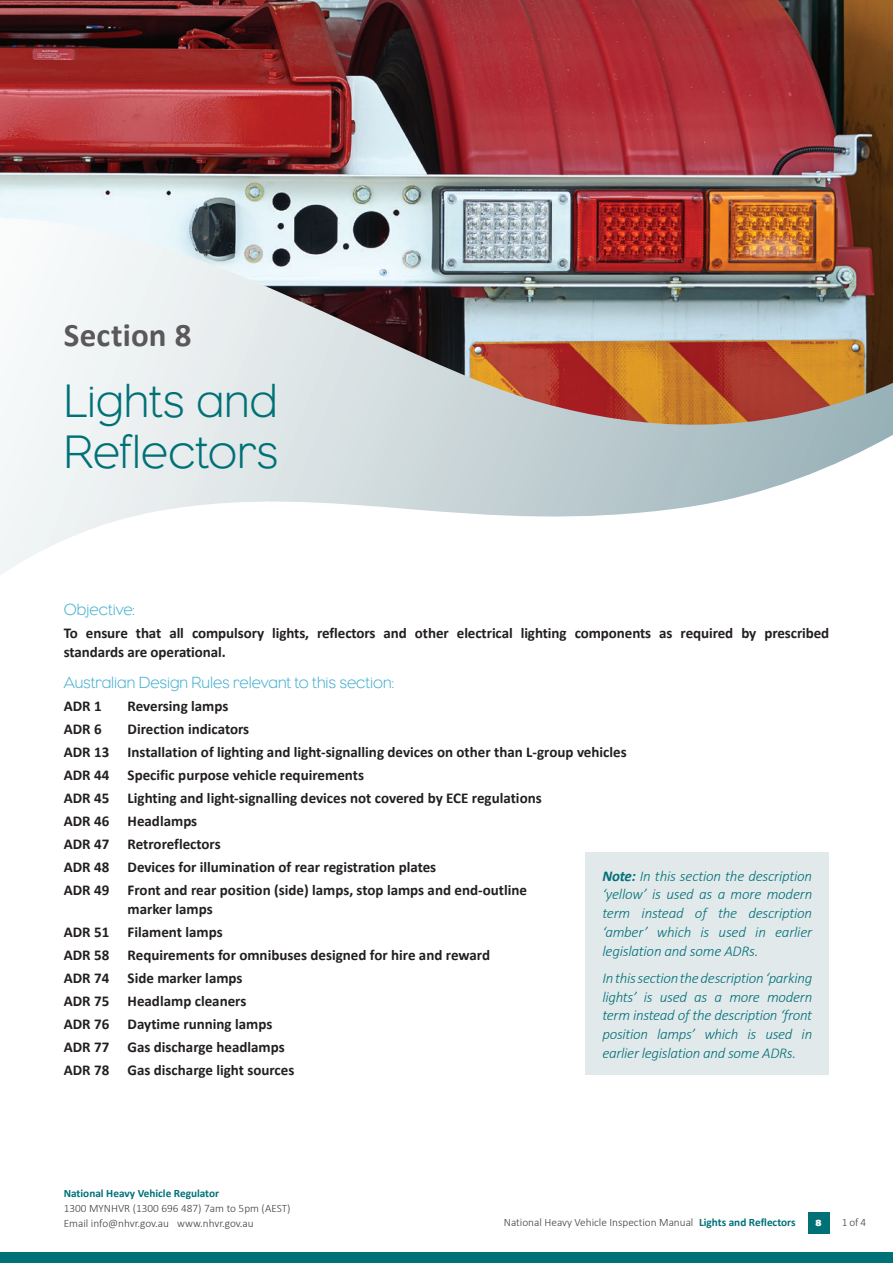
<style>
.page{position:relative;width:893px;height:1263px;background:#fff}
.page>*{position:absolute;margin:0;border:0;box-sizing:border-box;transform-origin:0 0}
.Heading{font:300 48px/51px "Eagle";letter-spacing:.005em;color:#017178}
.Section_Headings{font:700 33px "Calibri";letter-spacing:.005em;color:#5a5858}
._2015_Intro_Para{font:300 16.5px "Eagle";letter-spacing:-.005em;color:#45b0cf}
.ADR_marking{font:700 15px/18.8px "Calibri";color:#231f20}
._2015_Body_Copy{font:italic 300 15px/18.8px "Calibri";letter-spacing:-.015em;color:#017178;text-align:justify}
._2015_Body_Copy-2{font:700 15px/18.8px "Calibri";letter-spacing:-.005em;color:#231f20}
._2015_Body_Copy-3{font:300 11.25px/15px "Calibri";color:#3f3f3f}
.Page_Numbers{font:700 9px "Eagle";color:#fff}
.s1{font-weight:700}
.s2{font-weight:700;color:#017178}
</style>
<div class="page">
<div style="left:808px;top:1212px;width:21px;height:22px;background:#017178"></div>
<img style="left:0;top:0;width:893px;height:218px">
<div style="left:0;top:1252px;width:893px;height:11px;background:#017178"></div>
<svg style="left:0;top:218px;width:893px;height:357px"></svg>
<div style="left:585px;top:852px;width:244px;height:223px;background:#e2e9eb"></div>
<p class="Section_Headings" style="left:64px;top:312px;width:129px">Section 8</p>
<p class="Heading" style="left:64px;top:375px;width:216px">Lights and<br>Reflectors</p>
<p class="_2015_Intro_Para" style="left:64px;top:600px;width:73px">Objective:</p>
<p class="_2015_Body_Copy-2" style="left:64px;top:624px;width:767px">To ensure that all compulsory lights, reflectors and other electrical lighting components as required by prescribed standards are operational.</p>
<p class="_2015_Intro_Para" style="left:64px;top:673px;width:332px">Australian Design Rules relevant to this section:</p>
<p class="ADR_marking" style="left:64px;top:696px;width:39px">ADR 1</p>
<p class="ADR_marking" style="left:128px;top:696px;width:102px">Reversing lamps</p>
<p class="ADR_marking" style="left:64px;top:719px;width:39px">ADR 6</p>
<p class="ADR_marking" style="left:128px;top:719px;width:123px">Direction indicators</p>
<p class="ADR_marking" style="left:64px;top:742px;width:564px">ADR 13 Installation of lighting and light-signalling devices on other than L-group vehicles</p>
<p class="ADR_marking" style="left:64px;top:765px;width:302px">ADR 44 Specific purpose vehicle requirements</p>
<p class="ADR_marking" style="left:64px;top:788px;width:479px">ADR 45 Lighting and light-signalling devices not covered by ECE regulations</p>
<p class="ADR_marking" style="left:64px;top:811px;width:135px">ADR 46 Headlamps</p>
<p class="ADR_marking" style="left:64px;top:834px;width:158px">ADR 47 Retroreflectors</p>
<p class="ADR_marking" style="left:64px;top:857px;width:374px">ADR 48 Devices for illumination of rear registration plates</p>
<p class="ADR_marking" style="left:128px;top:880px;width:401px;text-indent:-64px">ADR 49 Front and rear position (side) lamps, stop lamps and end-outline marker lamps</p>
<p class="ADR_marking" style="left:64px;top:922px;width:160px">ADR 51 Filament lamps</p>
<p class="ADR_marking" style="left:64px;top:945px;width:428px">ADR 58 Requirements for omnibuses designed for hire and reward</p>
<p class="ADR_marking" style="left:64px;top:968px;width:180px">ADR 74 Side marker lamps</p>
<p class="ADR_marking" style="left:64px;top:991px;width:184px">ADR 75 Headlamp cleaners</p>
<p class="ADR_marking" style="left:64px;top:1014px;width:210px">ADR 76 Daytime running lamps</p>
<p class="ADR_marking" style="left:64px;top:1037px;width:222px">ADR 77 Gas discharge headlamps</p>
<p class="ADR_marking" style="left:64px;top:1060px;width:232px">ADR 78 Gas discharge light sources</p>
<p class="_2015_Body_Copy" style="left:602px;top:866px;width:211px"><span class="s1">Note:</span> In this section the description ‘yellow’ is used as a more modern term instead of the description ‘amber’ which is used in earlier legislation and some ADRs.</p>
<p class="_2015_Body_Copy" style="left:602px;top:968px;width:211px">In this section the description ‘parking lights’ is used as a more modern term instead of the description ‘front position lamps’ which is used in earlier legislation and some ADRs.</p>
<p class="_2015_Body_Copy-3" style="left:64px;top:1185px;width:228px"><span class="s2">National Heavy Vehicle Regulator<br></span>1300 MYNHVR (1300 696 487) 7am to 5pm (AEST)<br>Email info@nhvr.gov.au www.nhvr.gov.au</p>
<p class="_2015_Body_Copy-3" style="left:504px;top:1215px;width:293px">National Heavy Vehicle Inspection Manual <span class="s2">Lights and Reflectors</span></p>
<p class="_2015_Body_Copy-3" style="left:842px;top:1215px;width:26px">1 of 4</p>
<p class="Page_Numbers" style="left:815px;top:1218px;width:8px">8</p>
</div>
